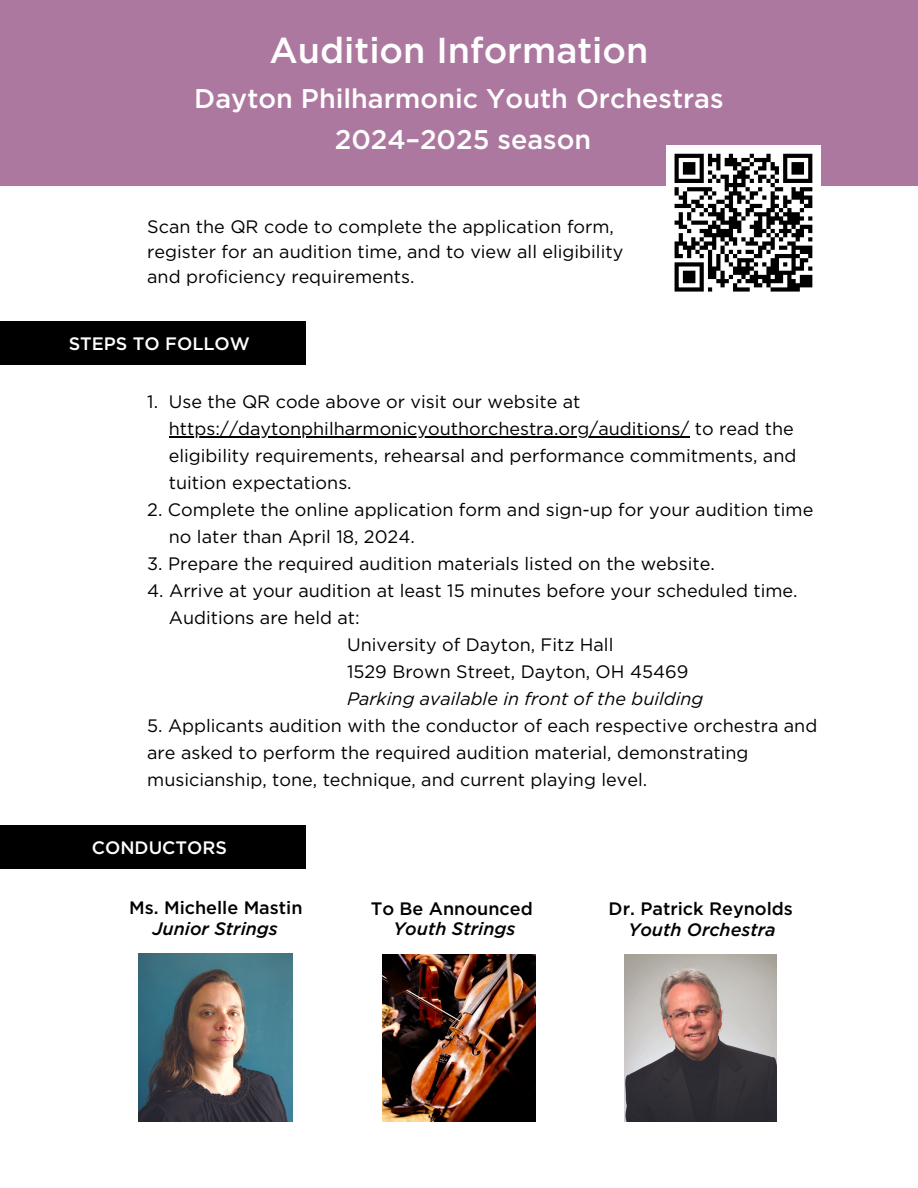
<style>
.page{position:relative;width:918px;height:1188px;background:#fff}
.page>*{position:absolute;margin:0;border:0;box-sizing:border-box;transform-origin:0 0}
.t1{font:500 36px "Gotham";color:#fff}
.t2{font:500 27px/40.5px "Gotham";color:#fff;text-align:center}
.t3{font:18px/24.8px "Gotham";color:#000}
.t4{font:500 18px "Gotham";color:#000}
.t5{font:italic 500 18px "Gotham";color:#000}
.t6{font:italic 18px "Gotham";color:#000}
.t7{font:500 18px "Gotham";color:#fff}
</style>
<div class="page">
<div style="left:0;top:0;width:918px;height:185px;background:#ad789f"></div>
<div style="left:0;top:321px;width:306px;height:44px;background:#000"></div>
<hr style="left:169px;top:436px;width:520px;height:1px;background:#000">
<div style="left:666px;top:145px;width:155px;height:155px;background:#fff"></div>
<svg style="left:674px;top:153px;width:139px;height:139px"></svg>
<div style="left:0;top:825px;width:306px;height:44px;background:#000"></div>
<img style="left:383px;top:955px;width:152px;height:166px">
<img style="left:139px;top:953px;width:154px;height:168px">
<img style="left:625px;top:955px;width:152px;height:166px">
<h1 class="t1" style="left:269px;top:30px;width:381px">Audition Information</h1>
<h1 class="t2" style="left:194px;top:78px;width:531px">Dayton Philharmonic Youth Orchestras<br>2024–2025 season</h1>
<p class="t3" style="left:147px;top:215px;width:478px">Scan the QR code to complete the application form, register for an audition time, and to view all eligibility and proficiency requirements.</p>
<p class="t7" style="left:69px;top:333px;width:183px">STEPS TO FOLLOW</p>
<p class="t3" style="left:147px;top:390px;width:435px">1. Use the QR code above or visit our website at</p>
<h2 class="t3" style="left:169px;top:417px;width:627px">https://daytonphilharmonicyouthorchestra.org/auditions/ to read the</h2>
<p class="t3" style="left:169px;top:444px;width:629px">eligibility requirements, rehearsal and performance commitments, and</p>
<p class="t3" style="left:169px;top:471px;width:184px">tuition expectations.</p>
<p class="t3" style="left:147px;top:498px;width:668px">2. Complete the online application form and sign-up for your audition time</p>
<p class="t3" style="left:169px;top:525px;width:248px">no later than April 18, 2024.</p>
<p class="t3" style="left:147px;top:552px;width:569px">3. Prepare the required audition materials listed on the website.</p>
<p class="t3" style="left:147px;top:579px;width:652px">4. Arrive at your audition at least 15 minutes before your scheduled time.</p>
<p class="t3" style="left:169px;top:606px;width:192px">Auditions are held at:</p>
<p class="t3" style="left:347px;top:633px;width:268px">University of Dayton, Fitz Hall</p>
<p class="t3" style="left:347px;top:660px;width:343px">1529 Brown Street, Dayton, OH 45469</p>
<p class="t6" style="left:347px;top:691px;width:358px">Parking available in front of the building</p>
<p class="t3" style="left:147px;top:714px;width:672px">5. Applicants audition with the conductor of each respective orchestra and</p>
<p class="t3" style="left:147px;top:740px;width:603px;line-height:27px">are asked to perform the required audition material, demonstrating musicianship, tone, technique, and current playing level.</p>
<h3 class="t7" style="left:92px;top:837px;width:137px">CONDUCTORS</h3>
<h3 class="t4" style="left:129px;top:897px;width:175px">Ms. Michelle Mastin</h3>
<h3 class="t5" style="left:152px;top:919px;width:127px">Junior Strings</h3>
<p class="t4" style="left:371px;top:898px;width:164px">To Be Announced</p>
<h3 class="t5" style="left:394px;top:919px;width:123px">Youth Strings</h3>
<h3 class="t4" style="left:609px;top:898px;width:186px">Dr. Patrick Reynolds</h3>
<p class="t5" style="left:629px;top:920px;width:149px">Youth Orchestra</p>
</div>
